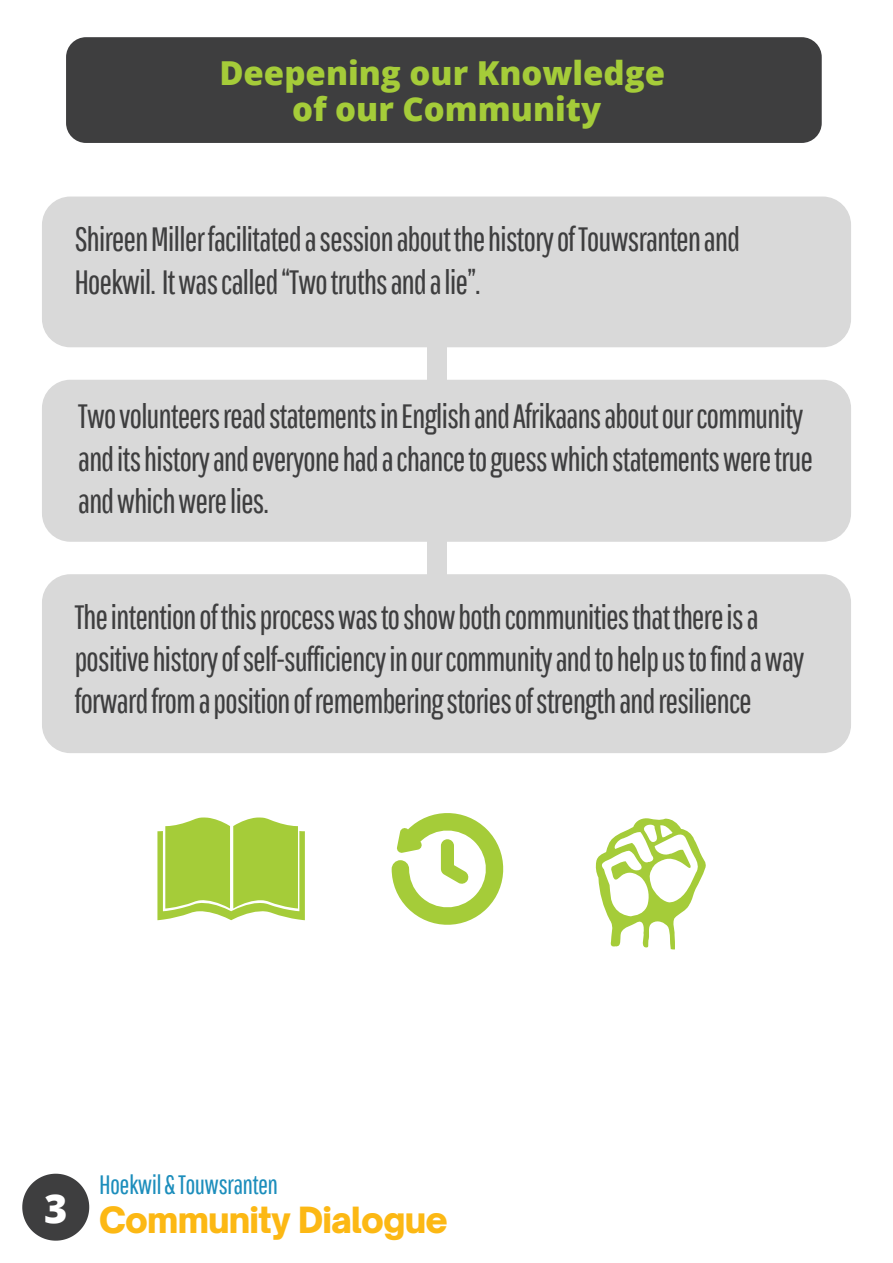
<style>
.page{position:relative;width:893px;height:1263px;background:#fff}
.page>*{position:absolute;margin:0;border:0;box-sizing:border-box;transform-origin:0 0}
.t1{font:900 34.58px "Open Sauce One";letter-spacing:-.025em;color:#fcb814}
.t2{font:33.75px/42.2px "Pathway Gothic One";letter-spacing:-.035em;color:#3e3e3f}
.t3{font:800 33px/35.4px "Open Sans";color:#a5cc39;text-align:center}
.t4{font:26.62px "Pathway Gothic One";letter-spacing:-.025em;color:#1d8ebc}
</style>
<div class="page">
<div style="left:66px;top:37px;width:755px;height:106px;background:#3e3e3f;border-radius:20px"></div>
<svg style="left:22px;top:1174px;width:67px;height:66px"></svg>
<div style="left:427px;top:301px;width:20px;height:108px;background:#d9d9d9"></div>
<div style="left:42px;top:197px;width:809px;height:150px;background:#d9d9d9;border-radius:28px"></div>
<div style="left:42px;top:380px;width:809px;height:162px;background:#d9d9d9;border-radius:28px"></div>
<div style="left:42px;top:574px;width:809px;height:179px;background:#d9d9d9;border-radius:28px"></div>
<div style="left:427px;top:497px;width:20px;height:108px;background:#d9d9d9"></div>
<svg style="left:392px;top:813px;width:112px;height:112px"></svg>
<svg style="left:157px;top:817px;width:148px;height:103px;background:#b3d459"></svg>
<svg style="left:595px;top:818px;width:111px;height:131px"></svg>
<p class="t3" style="left:219px;top:55px;width:447px">Deepening our Knowledge of our Community</p>
<p class="t2" style="left:74px;top:218px;width:667px">ShireenMillerfacilitatedasessionaboutthehistoryofTouwsrantenand<br>Hoekwil. Itwascalled“Twotruthsandalie”.</p>
<p class="t2" style="left:78px;top:395px;width:737px">TwovolunteersreadstatementsinEnglishandAfrikaansaboutourcommunity anditshistoryandeveryonehadachancetoguesswhichstatementsweretrue andwhichwerelies.</p>
<p class="t2" style="left:74px;top:595px;width:732px">Theintentionofthisprocesswastoshowbothcommunitiesthatthereisa positivehistoryofself-sufficiencyinourcommunityandtohelpustofindaway forwardfromapositionofrememberingstoriesofstrengthandresilience</p>
<p class="t4" style="left:99px;top:1168px;width:180px">Hoekwil&amp;Touwsranten</p>
<p class="t1" style="left:44px;top:1198px;width:405px"><sup>3</sup> Community Dialogue</p>
</div>
